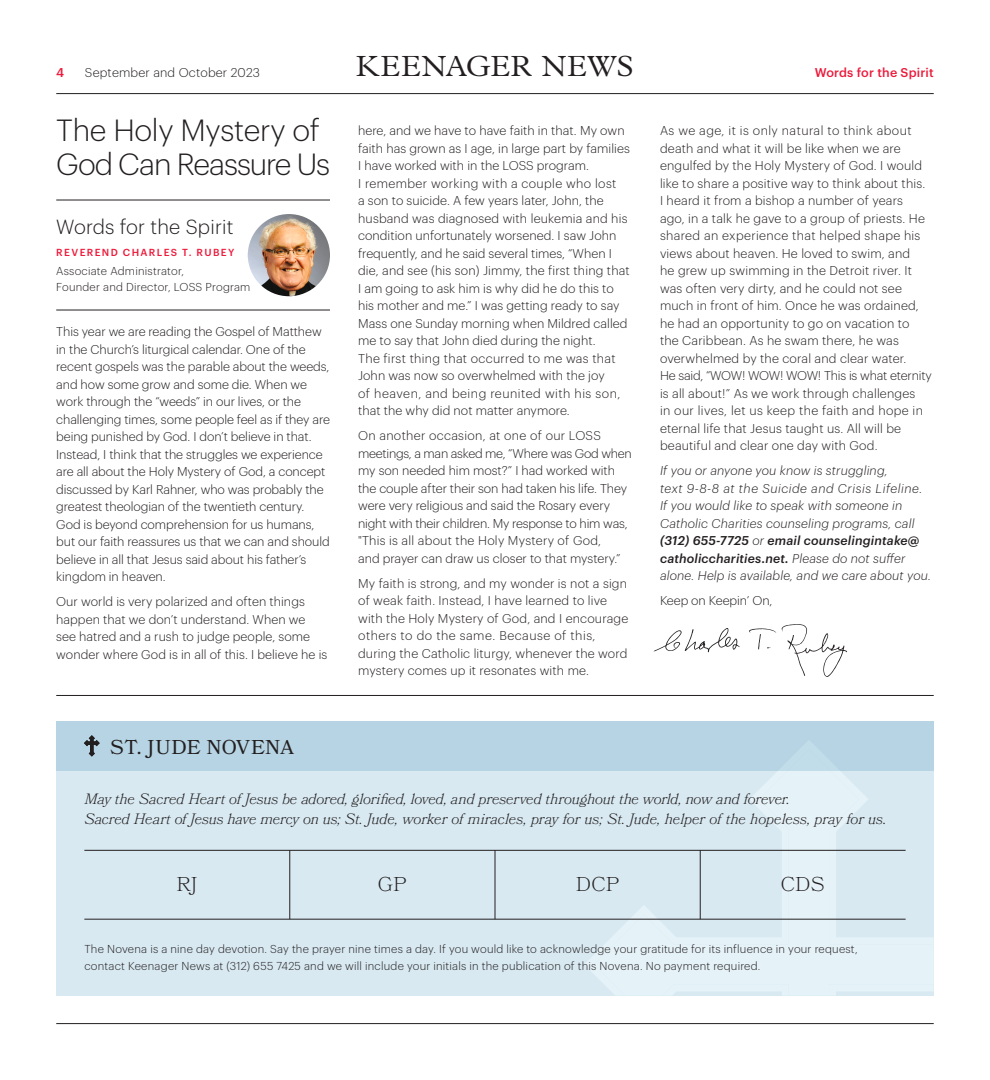
<style>
.page{position:relative;width:990px;height:1080px;background:#fff}
.page>*{position:absolute;margin:0;border:0;box-sizing:border-box;transform-origin:0 0}
.t1{font:300 30px/33.8px "Graphik";letter-spacing:-.02em;color:#231f20}
.t2{font:300 29.38px "Plantin MT Pro";letter-spacing:.025em;color:#231f20}
.t3{font:300 20px "Graphik";letter-spacing:.01em;color:#231f20}
.t4{font:20px "Bookmania";letter-spacing:.02em;color:#231f20}
.t5{font:300 20px "Bookmania";letter-spacing:.01em;color:#231f20}
.t6{font:italic 300 15px/20px "Bookmania";letter-spacing:-.01em;color:#231f20}
.t7{font:300 12.5px/17.5px "Graphik";letter-spacing:.005em;color:#231f20}
.t8{font:italic 300 12.5px/17.5px "Graphik";letter-spacing:.015em;color:#231f20}
.t9{font:500 12.5px "Graphik";letter-spacing:.015em;color:#ed1a3b}
.t10{font:300 11.25px/16.2px "Graphik";letter-spacing:.02em;color:#231f20}
.t11{font:500 10px "Graphik";letter-spacing:.135em;color:#ed1a3b}
.s1{font-weight:500}
</style>
<div class="page">
<hr style="left:56px;top:93px;width:878px;height:1px;background:#231f20">
<hr style="left:56px;top:1023px;width:878px;height:1px;background:#231f20">
<hr style="left:56px;top:200px;width:274px;height:1px;background:#231f20">
<hr style="left:56px;top:310px;width:274px;height:1px;background:#231f20">
<img style="left:248px;top:214px;width:82px;height:82px;border-radius:41px">
<svg style="left:654px;top:624px;width:193px;height:53px"></svg>
<div style="left:56px;top:721px;width:878px;height:275px;background:#d8e9f1"></div>
<svg style="left:584px;top:771px;width:349px;height:224px"></svg>
<div style="left:56px;top:721px;width:878px;height:50px;background:#b6d4e3"></div>
<svg style="left:84px;top:736px;width:15px;height:20px"></svg>
<hr style="left:84px;top:850px;width:822px;height:1px;background:#231f20">
<hr style="left:84px;top:919px;width:822px;height:1px;background:#231f20">
<hr style="left:290px;top:850px;width:1px;height:69px;background:#231f20">
<hr style="left:495px;top:850px;width:1px;height:69px;background:#231f20">
<hr style="left:700px;top:850px;width:1px;height:69px;background:#231f20">
<hr style="left:56px;top:695px;width:878px;height:1px;background:#231f20">
<p class="t9" style="left:56px;top:63px;width:10px">4</p>
<p class="t7" style="left:85px;top:63px;width:177px">September and October 2023</p>
<p class="t2" style="left:356px;top:50px;width:279px">KEENAGER NEWS</p>
<p class="t9" style="left:815px;top:63px;width:120px">Words for the Spirit</p>
<p class="t1" style="left:56px;top:111px;width:275px">The Holy Mystery of<br>God Can Reassure Us</p>
<p class="t7" style="left:358px;top:121px;width:273px">here, and we have to have faith in that. My own faith has grown as I age, in large part by families I have worked with in the LOSS program.<br>I remember working with a couple who lost<br>a son to suicide. A few years later, John, the husband was diagnosed with leukemia and his condition unfortunately worsened. I saw John frequently, and he said several times, “When I die, and see (his son) Jimmy, the first thing that I am going to ask him is why did he do this to his mother and me.” I was getting ready to say Mass one Sunday morning when Mildred called me to say that John died during the night.<br>The first thing that occurred to me was that John was now so overwhelmed with the joy<br>of heaven, and being reunited with his son, that the why did not matter anymore.</p>
<p class="t7" style="left:358px;top:426px;width:275px">On another occasion, at one of our LOSS meetings, a man asked me, “Where was God when my son needed him most?” I had worked with the couple after their son had taken his life. They were very religious and said the Rosary every night with their children. My response to him was, "This is all about the Holy Mystery of God,<br>and prayer can draw us closer to that mystery.”</p>
<p class="t7" style="left:358px;top:574px;width:272px">My faith is strong, and my wonder is not a sign of weak faith. Instead, I have learned to live with the Holy Mystery of God, and I encourage others to do the same. Because of this, during the Catholic liturgy, whenever the word mystery comes up it resonates with me.</p>
<p class="t7" style="left:660px;top:121px;width:273px">As we age, it is only natural to think about death and what it will be like when we are engulfed by the Holy Mystery of God. I would like to share a positive way to think about this.<br>I heard it from a bishop a number of years<br>ago, in a talk he gave to a group of priests. He shared an experience that helped shape his views about heaven. He loved to swim, and<br>he grew up swimming in the Detroit river. It was often very dirty, and he could not see much in front of him. Once he was ordained, he had an opportunity to go on vacation to<br>the Caribbean. As he swam there, he was overwhelmed by the coral and clear water.<br>He said, “WOW! WOW! WOW! This is what eternity is all about!” As we work through challenges<br>in our lives, let us keep the faith and hope in eternal life that Jesus taught us. All will be beautiful and clear one day with God.</p>
<p class="t8" style="left:660px;top:461px;width:273px">If you or anyone you know is struggling,<br>text 9-8-8 at the Suicide and Crisis Lifeline.<br>If you would like to speak with someone in Catholic Charities counseling programs, call <span class="s1">(312) 655-7725</span> or <span class="s1">email counselingintake@ catholiccharities.net.</span> Please do not suffer alone. Help is available, and we care about you.</p>
<p class="t7" style="left:660px;top:591px;width:114px">Keep on Keepin’ On,</p>
<p class="t3" style="left:56px;top:212px;width:179px">Words for the Spirit</p>
<p class="t11" style="left:56px;top:245px;width:180px">REVEREND CHARLES T. RUBEY</p>
<p class="t10" style="left:56px;top:262px;width:196px">Associate Administrator,<br>Founder and Director, LOSS Program</p>
<p class="t7" style="left:56px;top:322px;width:275px">This year we are reading the Gospel of Matthew in the Church’s liturgical calendar. One of the recent gospels was the parable about the weeds, and how some grow and some die. When we work through the “weeds” in our lives, or the challenging times, some people feel as if they are being punished by God. I don’t believe in that.<br>Instead, I think that the struggles we experience are all about the Holy Mystery of God, a concept discussed by Karl Rahner, who was probably the greatest theologian of the twentieth century.<br>God is beyond comprehension for us humans, but our faith reassures us that we can and should believe in all that Jesus said about his father’s kingdom in heaven.</p>
<p class="t7" style="left:56px;top:592px;width:273px">Our world is very polarized and often things happen that we don’t understand. When we see hatred and a rush to judge people, some wonder where God is in all of this. I believe he is</p>
<p class="t4" style="left:110px;top:735px;width:185px">ST. JUDE NOVENA</p>
<p class="t6" style="left:84px;top:789px;width:804px">May the Sacred Heart of Jesus be adored, glorified, loved, and preserved throughout the world, now and forever.<br>Sacred Heart of Jesus have mercy on us; St. Jude, worker of miracles, pray for us; St. Jude, helper of the hopeless, pray for us.</p>
<p class="t5" style="left:177px;top:872px;width:23px">RJ</p>
<p class="t5" style="left:378px;top:872px;width:30px">GP</p>
<p class="t5" style="left:576px;top:872px;width:45px">DCP</p>
<p class="t5" style="left:781px;top:872px;width:45px">CDS</p>
<p class="t10" style="left:84px;top:939px;width:775px;line-height:17.5px">The Novena is a nine day devotion. Say the prayer nine times a day. If you would like to acknowledge your gratitude for its influence in your request, contact Keenager News at (312) 655 7425 and we will include your initials in the publication of this Novena. No payment required.</p>
</div>
